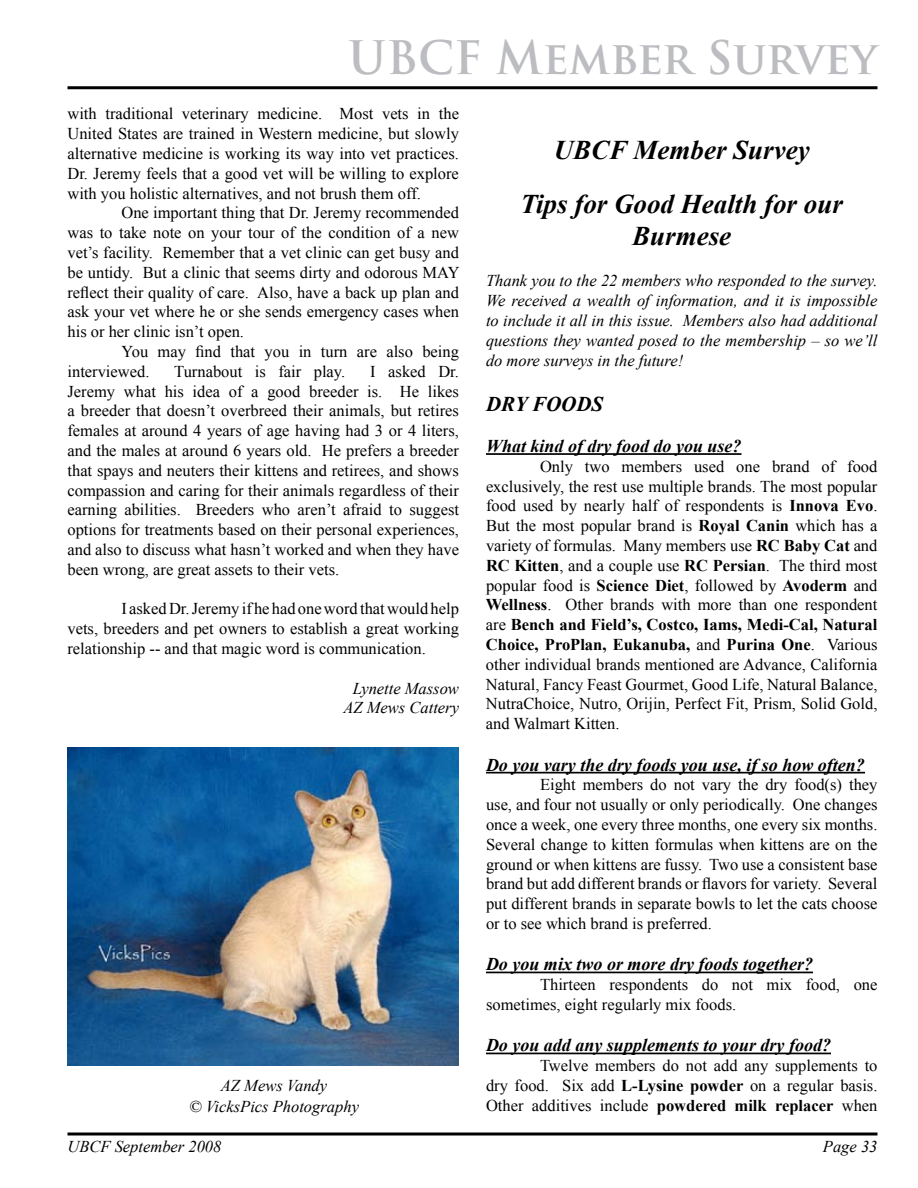
<style>
.page{position:relative;width:918px;height:1188px;background:#fff}
.page>*{position:absolute;margin:0;border:0;box-sizing:border-box;transform-origin:0 0}
.t1{font:700 45px "Trajan Pro";color:#bcbdc0}
.t2{font:italic 700 27px/54px "Times New Roman";color:#000;text-align:center}
.t3{font:italic 700 21px "Times New Roman";color:#000}
.t4{font:italic 700 18px "Times New Roman";color:#000}
.t5{font:16.5px/19.8px "Times New Roman";color:#000;text-align:justify}
.t6{font:italic 16.5px/19.8px "Times New Roman";color:#000;text-align:center}
.s1{font-weight:700}
</style>
<div class="page">
<svg style="left:68px;top:1132px;width:810px;height:4px;background:#3f3f3f"></svg>
<hr style="left:68px;top:86px;width:810px;height:3px;background:#000">
<img style="left:67px;top:747px;width:392px;height:318px">
<hr style="left:486px;top:453px;width:256px;height:2px;background:#000">
<hr style="left:486px;top:772px;width:379px;height:2px;background:#000">
<hr style="left:486px;top:972px;width:327px;height:1px;background:#000">
<hr style="left:486px;top:1053px;width:345px;height:1px;background:#000">
<h1 class="t1" style="left:348px;top:30px;width:531px">UBCF Member Survey</h1>
<p class="t5" style="left:67px;top:104px;width:393px">with traditional veterinary medicine. Most vets in the United States are trained in Western medicine, but slowly alternative medicine is working its way into vet practices.<br>Dr. Jeremy feels that a good vet will be willing to explore with you holistic alternatives, and not brush them off.</p>
<p class="t5" style="left:67px;top:203px;width:394px;text-indent:54px">One important thing that Dr. Jeremy recommended was to take note on your tour of the condition of a new vet’s facility. Remember that a vet clinic can get busy and be untidy. But a clinic that seems dirty and odorous MAY reflect their quality of care. Also, have a back up plan and ask your vet where he or she sends emergency cases when his or her clinic isn’t open.</p>
<p class="t5" style="left:67px;top:341px;width:393px;text-indent:54px">You may find that you in turn are also being interviewed.</p>
<p class="t5" style="left:67px;top:361px;width:393px;text-indent:303px">I asked Dr.<br>Jeremy what his idea of a good breeder is. He likes a breeder that doesn’t overbreed their animals, but retires females at around 4 years of age having had 3 or 4 liters, and the males at around 6 years old. He prefers a breeder that spays and neuters their kittens and retirees, and shows compassion and caring for their animals regardless of their earning abilities. Breeders who aren’t afraid to suggest options for treatments based on their personal experiences, and also to discuss what hasn’t worked and when they have been wrong, are great assets to their vets.</p>
<p class="t5" style="left:67px;top:599px;width:393px;text-indent:54px">I asked Dr. Jeremy if he had one word that would help vets, breeders and pet owners to establish a great working relationship -- and that magic word is communication.</p>
<p class="t6" style="left:343px;top:678px;width:117px">Lynette Massow<br>AZ Mews Cattery</p>
<p class="t5" style="left:174px;top:361px;width:173px">Turnabout is fair play.</p>
<p class="t6" style="left:189px;top:1075px;width:171px;line-height:21px">AZ Mews Vandy<br>© VicksPics Photography</p>
<h2 class="t2" style="left:521px;top:122px;width:324px">UBCF Member Survey<br>Tips for Good Health for our</h2>
<h2 class="t2" style="left:632px;top:209px;width:101px">Burmese</h2>
<p class="t6" style="left:486px;top:271px;width:393px;text-align:justify">Thank you to the 22 members who responded to the survey.<br>We received a wealth of information, and it is impossible to include it all in this issue. Members also had additional questions they wanted posed to the membership – so we’ll do more surveys in the future!</p>
<p class="t3" style="left:486px;top:392px;width:119px">DRY FOODS</p>
<p class="t4" style="left:486px;top:436px;width:257px">What kind of dry food do you use?</p>
<p class="t5" style="left:486px;top:456px;width:393px;text-indent:54px">Only two members used one brand of food exclusively, the rest use multiple brands. The most popular food used by nearly half of respondents is <span class="s1">Innova Evo</span>.<br>But the most popular brand is <span class="s1">Royal Canin</span> which has a variety of formulas. Many members use <span class="s1">RC Baby Cat</span> and <span class="s1">RC Kitten</span>, and a couple use <span class="s1">RC Persian</span>. The third most popular food is <span class="s1">Science Diet</span>, followed by <span class="s1">Avoderm</span> and <span class="s1">Wellness</span>. Other brands with more than one respondent are <span class="s1">Bench and Field’s, Costco, Iams, Medi-Cal, Natural Choice, ProPlan, Eukanuba,</span> and <span class="s1">Purina One</span>. Various other individual brands mentioned are Advance, California Natural, Fancy Feast Gourmet, Good Life, Natural Balance, NutraChoice, Nutro, Orijin, Perfect Fit, Prism, Solid Gold, and Walmart Kitten.</p>
<p class="t4" style="left:486px;top:754px;width:380px">Do you vary the dry foods you use, if so how often?</p>
<p class="t5" style="left:486px;top:775px;width:393px;text-indent:54px">Eight members do not vary the dry food(s) they use, and four not usually or only periodically. One changes once a week, one every three months, one every six months.<br>Several change to kitten formulas when kittens are on the ground or when kittens are fussy. Two use a consistent base brand but add different brands or flavors for variety. Several put different brands in separate bowls to let the cats choose or to see which brand is preferred.</p>
<p class="t4" style="left:486px;top:954px;width:329px">Do you mix two or more dry foods together?</p>
<p class="t5" style="left:486px;top:975px;width:393px;text-indent:54px">Thirteen respondents do not mix food, one sometimes, eight regularly mix foods.</p>
<p class="t4" style="left:486px;top:1035px;width:347px">Do you add any supplements to your dry food?</p>
<p class="t5" style="left:486px;top:1056px;width:393px;text-indent:54px">Twelve members do not add any supplements to dry food. Six add <span class="s1">L-Lysine powder</span> on a regular basis.<br>Other additives include <span class="s1">powdered milk replacer</span> when</p>
<p class="t6" style="left:68px;top:1137px;width:155px">UBCF September 2008</p>
<p class="t6" style="left:823px;top:1137px;width:56px">Page 33</p>
</div>
